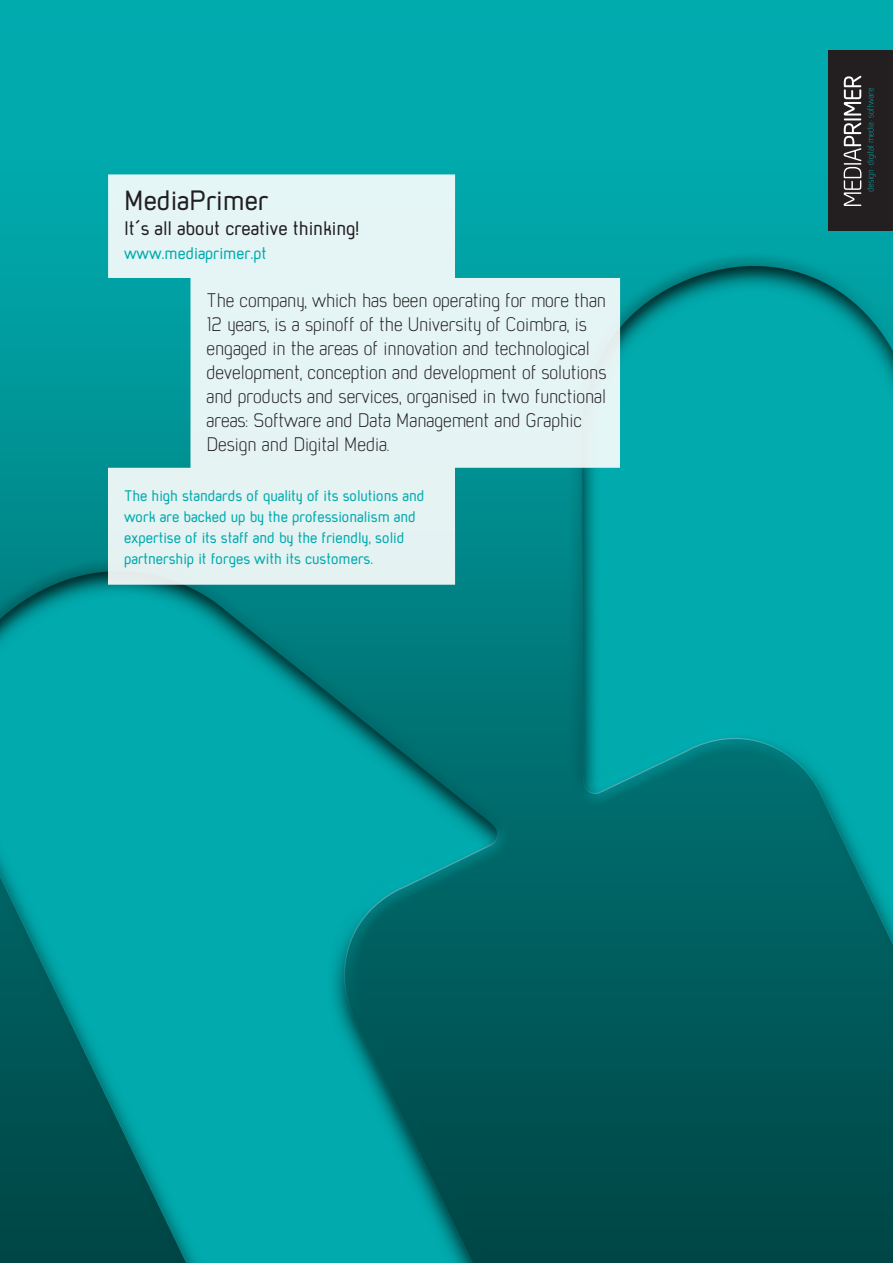
<style>
.page{position:relative;width:893px;height:1263px;background:#fff}
.page>*{position:absolute;margin:0;border:0;box-sizing:border-box;transform-origin:0 0}
.PAT_DESTAQUE_FRENTE{font:500 30px "Mister Giacco";color:#231f20}
.PAT_DESTAQUE_FRENTE-2{font:300 21px/24px "Mister Giacco";color:#231f20}
.PAT_DESTAQUE_FRENTE-3{font:500 21px "Mister Giacco";color:#231f20}
.PAT_DESTAQUE_FRENTE-4{font:500 18px "Mister Giacco";color:#00aaad}
.PAT_DESTAQUE_FRENTE-5{font:500 16.5px "Mister Giacco";color:#00aaad}
</style>
<div class="page">
<img style="left:0;top:0;width:893px;height:1263px">
<svg style="left:108px;top:174px;width:512px;height:411px;background:#abdddd"></svg>
<div style="left:829px;top:51px;width:64px;height:180px;background:#231f20"></div>
<svg style="left:844px;top:76px;width:17px;height:130px"></svg>
<svg style="left:867px;top:88px;width:9px;height:103px"></svg>
<p class="PAT_DESTAQUE_FRENTE" style="left:124px;top:182px;width:146px">MediaPrimer</p>
<p class="PAT_DESTAQUE_FRENTE-3" style="left:124px;top:216px;width:237px">It´s all about creative thinking!</p>
<p class="PAT_DESTAQUE_FRENTE-4" style="left:124px;top:243px;width:144px">www.mediaprimer.pt</p>
<p class="PAT_DESTAQUE_FRENTE-2" style="left:207px;top:288px;width:401px">The company, which has been operating for more than 12 years, is a spinoff of the University of Coimbra, is engaged in the areas of innovation and technological development, conception and development of solutions and products and services, organised in two functional areas: Software and Data Management and Graphic Design and Digital Media.</p>
<p class="PAT_DESTAQUE_FRENTE-5" style="left:124px;top:486px;width:302px">The high standards of quality of its solutions and</p>
<p class="PAT_DESTAQUE_FRENTE-5" style="left:124px;top:507px;width:293px">work are backed up by the professionalism and</p>
<p class="PAT_DESTAQUE_FRENTE-5" style="left:124px;top:528px;width:282px">expertise of its staff and by the friendly, solid</p>
<p class="PAT_DESTAQUE_FRENTE-5" style="left:124px;top:549px;width:251px">partnership it forges with its customers.</p>
</div>
